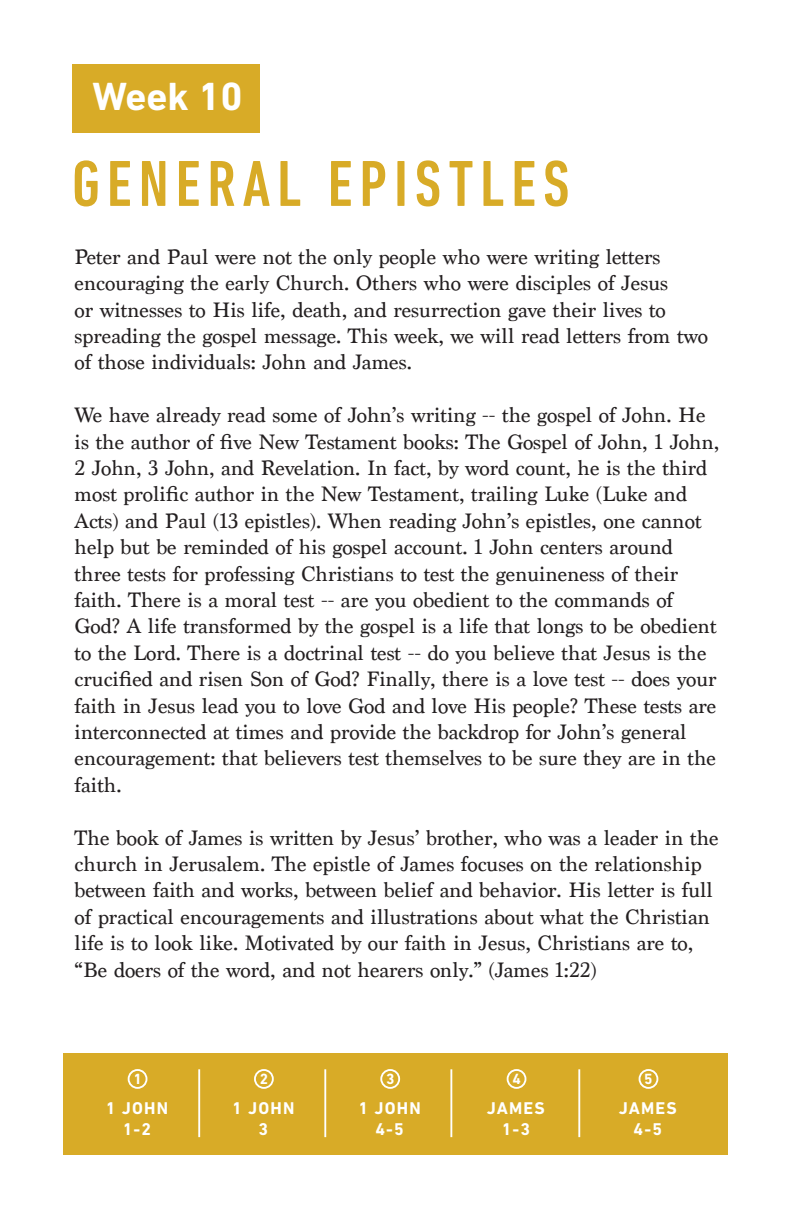
<style>
.page{position:relative;width:792px;height:1224px;background:#fff}
.page>*{position:absolute;margin:0;border:0;box-sizing:border-box;transform-origin:0 0}
.t1{font:500 condensed 66px "DIN Next LT Pro";letter-spacing:.1em;color:#d8ab27}
.t2{font:700 40px "DIN Next LT Pro";color:#fff}
.t3{font:22px/26.4px "Marion";color:#231f20}
.t4{font:700 17.4px/20.6px "DIN Next LT Pro";letter-spacing:.07em;color:#fff;text-align:center}
.t5{font:700 15px "DIN Next LT Pro";color:#fff}
</style>
<div class="page">
<div style="left:63px;top:1053px;width:665px;height:102px;background:#d8ab27"></div>
<div style="left:128px;top:1069px;width:19px;height:20px;border:2px solid #fff;border-radius:50%"></div>
<div style="left:507px;top:1069px;width:19px;height:20px;border:2px solid #fff;border-radius:50%"></div>
<div style="left:380px;top:1069px;width:20px;height:20px;border:2px solid #fff;border-radius:50%"></div>
<div style="left:254px;top:1069px;width:20px;height:20px;border:2px solid #fff;border-radius:50%"></div>
<div style="left:639px;top:1069px;width:19px;height:20px;border:2px solid #fff;border-radius:50%"></div>
<hr style="left:198px;top:1069px;width:2px;height:68px;background:#fff">
<hr style="left:324px;top:1069px;width:2px;height:68px;background:#fff">
<hr style="left:450px;top:1069px;width:2px;height:68px;background:#fff">
<hr style="left:578px;top:1069px;width:2px;height:68px;background:#fff">
<div style="left:72px;top:64px;width:187px;height:68px;background:#d8ab27"></div>
<h2 class="t2" style="left:93px;top:73px;width:152px">Week 10</h2>
<h1 class="t1" style="left:72px;top:146px;width:499px">GENERAL EPISTLES</h1>
<p class="t3" style="left:75px;top:244px;width:635px">Peter and Paul were not the only people who were writing letters encouraging the early Church. Others who were disciples of Jesus<br>or witnesses to His life, death, and resurrection gave their lives to spreading the gospel message. This week, we will read letters from two of those individuals: John and James.</p>
<p class="t3" style="left:75px;top:402px;width:646px">We have already read some of John’s writing -- the gospel of John. He is the author of five New Testament books: The Gospel of John, 1 John, 2 John, 3 John, and Revelation. In fact, by word count, he is the third most prolific author in the New Testament, trailing Luke (Luke and Acts) and Paul (13 epistles). When reading John’s epistles, one cannot help but be reminded of his gospel account. 1 John centers around three tests for professing Christians to test the genuineness of their faith. There is a moral test -- are you obedient to the commands of God? A life transformed by the gospel is a life that longs to be obedient to the Lord. There is a doctrinal test -- do you believe that Jesus is the crucified and risen Son of God? Finally, there is a love test -- does your faith in Jesus lead you to love God and love His people? These tests are interconnected at times and provide the backdrop for John’s general encouragement: that believers test themselves to be sure they are in the faith.</p>
<p class="t3" style="left:75px;top:825px;width:646px">The book of James is written by Jesus’ brother, who was a leader in the church in Jerusalem. The epistle of James focuses on the relationship between faith and works, between belief and behavior. His letter is full of practical encouragements and illustrations about what the Christian life is to look like. Motivated by our faith in Jesus, Christians are to, “Be doers of the word, and not hearers only.” (James 1:22)</p>
<p class="t5" style="left:133px;top:1070px;width:10px">1</p>
<p class="t4" style="left:106px;top:1098px;width:64px">1 JOHN<br>1-2</p>
<p class="t5" style="left:260px;top:1070px;width:10px">2</p>
<p class="t4" style="left:232px;top:1098px;width:64px">1 JOHN<br>3</p>
<p class="t5" style="left:386px;top:1070px;width:10px">3</p>
<p class="t4" style="left:358px;top:1098px;width:64px">1 JOHN<br>4-5</p>
<p class="t5" style="left:512px;top:1070px;width:10px">4</p>
<p class="t4" style="left:487px;top:1098px;width:59px">JAMES<br>1-3</p>
<p class="t5" style="left:644px;top:1070px;width:10px">5</p>
<p class="t4" style="left:619px;top:1098px;width:59px">JAMES<br>4-5</p>
</div>
